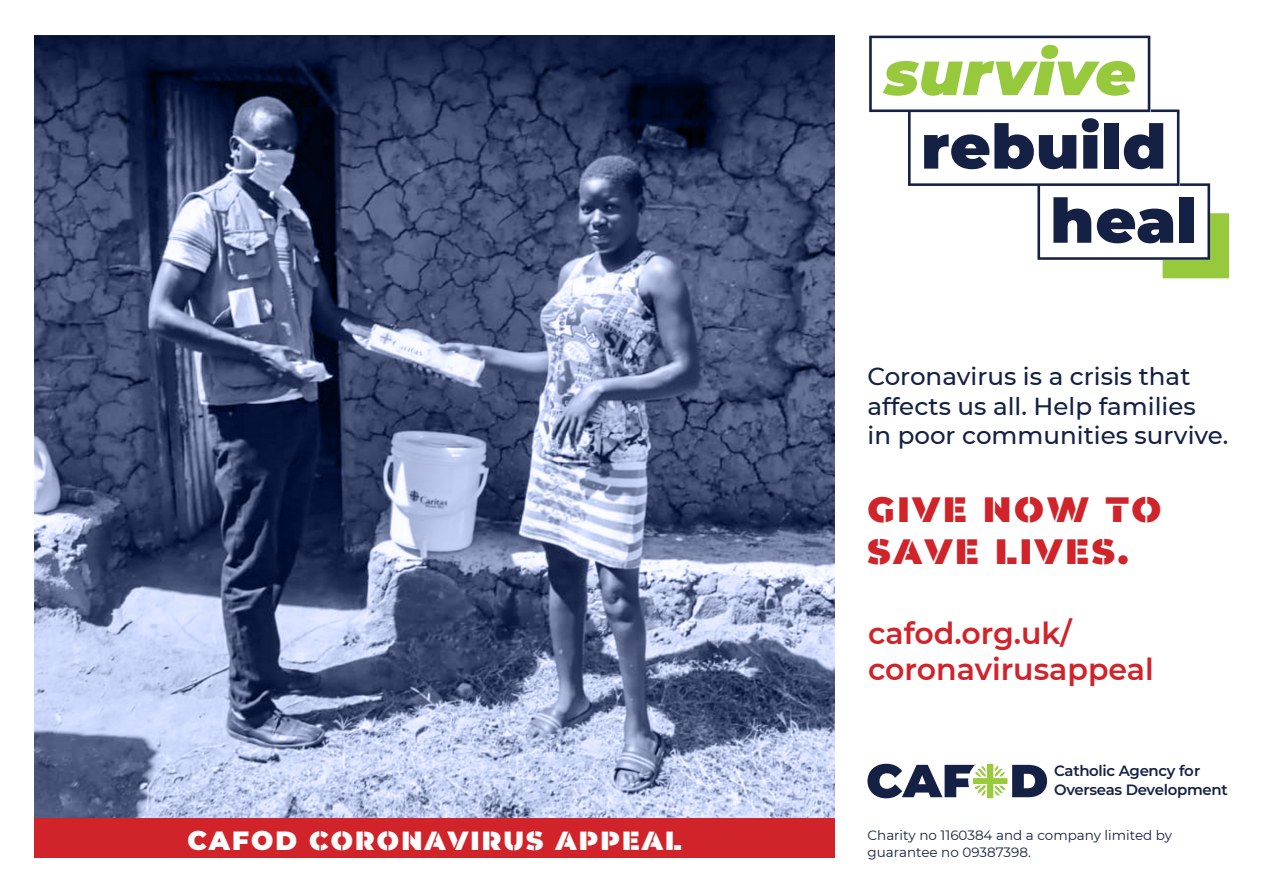
<style>
.page{position:relative;width:1263px;height:893px;background:#fff}
.page>*{position:absolute;margin:0;border:0;box-sizing:border-box;transform-origin:0 0}
.t1{font:900 35.25px/42.3px "Montserrat Stencil";letter-spacing:.08em;color:#d1232a}
.t2{font:600 30px/36px "Montserrat";color:#d1232a}
.t3{font:900 26.25px "Montserrat Stencil";letter-spacing:.08em;color:#fff}
.t4{font:500 24.6px/29.4px "Montserrat";color:#152144}
.t5{font:600 15px/18.5px "Montserrat";letter-spacing:-.02em;color:#152144}
.t6{font:13.5px/16.2px "Montserrat";color:#152144}
.s1{font-family:"Montserrat"}
</style>
<div class="page">
<img style="left:34px;top:36px;width:801px;height:782px">
<div style="left:34px;top:818px;width:801px;height:41px;background:#d1232a"></div>
<svg style="left:867px;top:764px;width:180px;height:34px"></svg>
<svg style="left:869px;top:36px;width:360px;height:242px"></svg>
<p class="t3" style="left:188px;top:825px;width:495px"><span class="s1">CAFOD</span> CORONAVIRUS APPEAL</p>
<p class="t4" style="left:867px;top:361px;width:362px">Coronavirus is a crisis that affects us all. Help families<br>in poor communities survive.</p>
<p class="t1" style="left:867px;top:489px;width:295px">GIVE NOW TO<br>SAVE LIVES.</p>
<p class="t2" style="left:868px;top:614px;width:287px">cafod.org.uk/ coronavirusappeal</p>
<p class="t5" style="left:1054px;top:761px;width:175px">Catholic Agency for<br>Overseas Development</p>
<p class="t6" style="left:867px;top:827px;width:306px">Charity no 1160384 and a company limited by guarantee no 09387398.</p>
</div>
